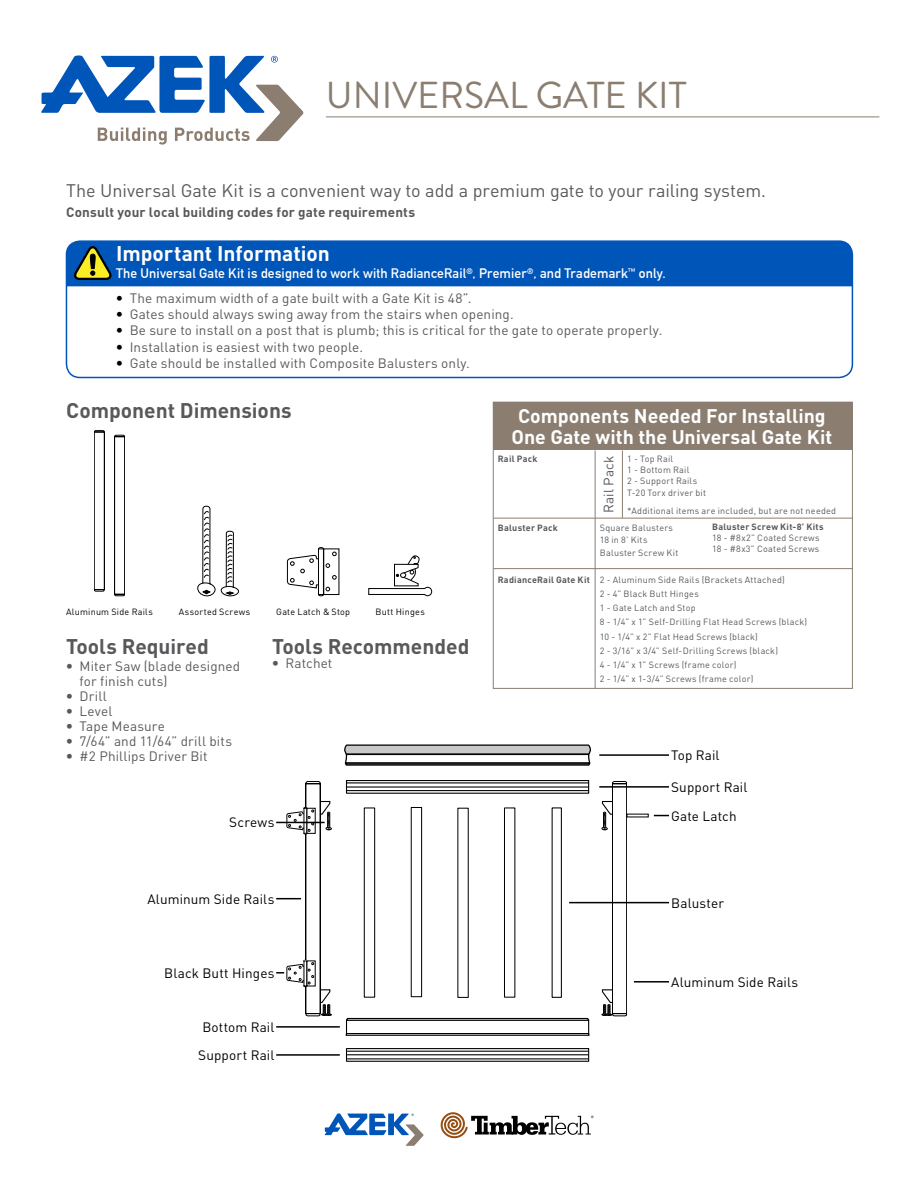
<style>
.page{position:relative;width:918px;height:1188px;background:#fff}
.page>*{position:absolute;margin:0;border:0;box-sizing:border-box;transform-origin:0 0}
.t1{font:37.5px "Brandon Grotesque";color:#8b7e70}
.t2{font:700 21px "DINOT";color:#58595b}
.t3{font:700 21px "DINOT";color:#fff}
.t4{font:700 19.5px/21px "DINOT";color:#fff;text-align:center}
.t5{font:18px "DINOT";letter-spacing:-.005em;color:#58595b}
.t6{font:13.5px/15px "DINOT";letter-spacing:.01em;color:#58595b}
.t7{font:13.5px/28px "DINOT";letter-spacing:.01em;color:#000;text-align:center}
.t8{font:700 13.5px "DIN Alternate";letter-spacing:.01em;color:#fff}
.t9{font:700 13.5px "DINOT";letter-spacing:.01em;color:#58595b}
.t10{font:9px/14.2px "DINOT";letter-spacing:.03em;color:#58595b}
.t11{font:700 9px "DINOT";letter-spacing:.025em;color:#58595b}
.t12{font:9px "DINOT";letter-spacing:.025em;color:#000}
.s1{font-family:"DIN Alternate";font-weight:700;color:#000}
.s2{font-family:"DIN Alternate";font-weight:700}
</style>
<div class="page">
<div style="left:66px;top:240px;width:787px;height:138px;border:2px solid #0055b8;border-radius:14px"></div>
<svg style="left:41px;top:55px;width:263px;height:90px"></svg>
<div style="left:115px;top:437px;width:10px;height:157px;border:1px solid #000"></div>
<svg style="left:114px;top:435px;width:11px;height:2px"></svg>
<svg style="left:114px;top:594px;width:11px;height:2px"></svg>
<div style="left:94px;top:432px;width:10px;height:158px;border:1px solid #000"></div>
<svg style="left:94px;top:430px;width:11px;height:3px"></svg>
<svg style="left:94px;top:589px;width:11px;height:3px"></svg>
<svg style="left:197px;top:506px;width:18px;height:91px"></svg>
<svg style="left:221px;top:531px;width:18px;height:66px"></svg>
<svg style="left:368px;top:555px;width:64px;height:41px"></svg>
<svg style="left:287px;top:547px;width:49px;height:49px"></svg>
<div style="left:66px;top:241px;width:786px;height:45px;background:#0055b8"></div>
<div style="left:493px;top:402px;width:359px;height:48px;background:#8b7e70"></div>
<div style="left:493px;top:402px;width:360px;height:287px;border:1px solid #8b7e70"></div>
<hr style="left:595px;top:450px;width:1px;height:239px;background:#8b7e70">
<hr style="left:622px;top:450px;width:1px;height:68px;background:#8b7e70">
<hr style="left:494px;top:518px;width:358px;height:1px;background:#8b7e70">
<hr style="left:494px;top:568px;width:359px;height:1px;background:#8b7e70">
<svg style="left:344px;top:744px;width:248px;height:22px"></svg>
<svg style="left:348px;top:783px;width:239px;height:9px"></svg>
<div style="left:346px;top:780px;width:243px;height:14px;border:1px solid #000"></div>
<hr style="left:347px;top:790px;width:241px;height:1px;background:#000">
<hr style="left:347px;top:782px;width:241px;height:1px;background:#000">
<hr style="left:347px;top:786px;width:241px;height:2px;background:#000">
<svg style="left:363px;top:807px;width:13px;height:191px"></svg>
<svg style="left:551px;top:807px;width:11px;height:191px"></svg>
<svg style="left:410px;top:807px;width:106px;height:191px"></svg>
<svg style="left:345px;top:1032px;width:245px;height:4px"></svg>
<svg style="left:346px;top:1017px;width:244px;height:5px"></svg>
<svg style="left:348px;top:1050px;width:239px;height:10px"></svg>
<div style="left:346px;top:1048px;width:243px;height:14px;border:1px solid #000"></div>
<hr style="left:347px;top:1051px;width:241px;height:1px;background:#000">
<hr style="left:347px;top:1058px;width:241px;height:1px;background:#000">
<hr style="left:347px;top:1054px;width:241px;height:1px;background:#000">
<svg style="left:601px;top:781px;width:26px;height:236px"></svg>
<svg style="left:276px;top:781px;width:56px;height:236px"></svg>
<hr style="left:276px;top:1026px;width:64px;height:2px;background:#000">
<hr style="left:599px;top:754px;width:70px;height:2px;background:#000">
<hr style="left:599px;top:786px;width:70px;height:2px;background:#000">
<hr style="left:569px;top:902px;width:100px;height:1px;background:#000">
<hr style="left:634px;top:981px;width:35px;height:2px;background:#000">
<svg style="left:654px;top:815px;width:15px;height:1px"></svg>
<hr style="left:276px;top:1054px;width:64px;height:2px;background:#000">
<svg style="left:324px;top:1113px;width:100px;height:33px"></svg>
<svg style="left:440px;top:1112px;width:154px;height:27px"></svg>
<hr style="left:326px;top:116px;width:553px;height:1px;background:#8b7e70">
<h1 class="t1" style="left:326px;top:69px;width:362px">UNIVERSAL GATE KIT</h1>
<h3 class="t5" style="left:66px;top:177px;width:702px">The Universal Gate Kit is a convenient way to add a premium gate to your railing system.</h3>
<h3 class="t9" style="left:66px;top:201px;width:351px">Consult your local building codes for gate requirements</h3>
<h2 class="t3" style="left:116px;top:237px;width:215px">Important Information</h2>
<h3 class="t8" style="left:116px;top:263px;width:551px">The Universal Gate Kit is designed to work with RadianceRail<sup>®</sup>, Premier<sup>®</sup>, and Trademark<sup>™</sup> only.</h3>
<h3 class="t6" style="left:116px;top:290px;width:357px"><span class="s1">•</span> The maximum width of a gate built with a Gate Kit is 48”.</h3>
<h3 class="t6" style="left:116px;top:306px;width:399px"><span class="s1">•</span> Gates should always swing away from the stairs when opening.</h3>
<h3 class="t6" style="left:116px;top:322px;width:548px"><span class="s1">•</span> Be sure to install on a post that is plumb; this is critical for the gate to operate properly.</h3>
<h3 class="t6" style="left:116px;top:338px;width:248px"><span class="s1">•</span> Installation is easiest with two people.</h3>
<h3 class="t6" style="left:116px;top:355px;width:355px"><span class="s1">•</span> Gate should be installed with Composite Balusters only.</h3>
<h2 class="t2" style="left:66px;top:394px;width:227px">Component Dimensions</h2>
<p class="t12" style="left:66px;top:605px;width:88px">Aluminum Side Rails</p>
<p class="t12" style="left:179px;top:605px;width:73px">Assorted Screws</p>
<p class="t12" style="left:276px;top:605px;width:76px">Gate Latch &amp; Stop</p>
<p class="t12" style="left:376px;top:605px;width:51px">Butt Hinges</p>
<h2 class="t2" style="left:66px;top:630px;width:144px">Tools Required</h2>
<h2 class="t2" style="left:272px;top:630px;width:199px">Tools Recommended</h2>
<h3 class="t6" style="left:272px;top:655px;width:62px"><span class="s2">•</span> Ratchet</h3>
<h3 class="t6" style="left:80px;top:658px;width:162px;text-indent:-14px"><span class="s2">•</span> Miter Saw (blade designed for finish cuts)</h3>
<h3 class="t6" style="left:66px;top:688px;width:42px"><span class="s2">•</span> Drill</h3>
<h3 class="t6" style="left:66px;top:703px;width:48px"><span class="s2">•</span> Level</h3>
<h3 class="t6" style="left:66px;top:718px;width:100px"><span class="s2">•</span> Tape Measure</h3>
<h3 class="t6" style="left:66px;top:733px;width:167px"><span class="s2">•</span> 7/64” and 11/64” drill bits</h3>
<h3 class="t6" style="left:66px;top:748px;width:143px"><span class="s2">•</span> #2 Phillips Driver Bit</h3>
<h3 class="t7" style="left:229px;top:807px;width:47px">Screws</h3>
<h3 class="t7" style="left:147px;top:884px;width:129px">Aluminum Side Rails</h3>
<h3 class="t7" style="left:164px;top:958px;width:112px">Black Butt Hinges</h3>
<h3 class="t7" style="left:198px;top:1012px;width:78px">Bottom Rail<br>Support Rail</h3>
<h3 class="t4" style="left:512px;top:404px;width:322px">Components Needed For Installing<br>One Gate with the Universal Gate Kit</h3>
<p class="t11" style="left:498px;top:452px;width:41px">Rail Pack</p>
<h3 class="t6" style="left:600px;top:513px;width:59px;rotate:-90deg">Rail Pack</h3>
<p class="t10" style="left:627px;top:453px;width:72px;line-height:10.8px">1 - Top Rail<br>1 - Bottom Rail<br>2 - Support Rails</p>
<p class="t10" style="left:627px;top:483px;width:211px;line-height:18px">T-20 Torx driver bit<br>*Additional items are included, but are not needed</p>
<p class="t10" style="left:600px;top:520px;width:80px;line-height:12.8px">Square Balusters<br>18 in 8’ Kits<br>Baluster Screw Kit</p>
<p class="t10" style="left:600px;top:572px;width:209px">2 - Aluminum Side Rails (Brackets Attached)<br>2 - 4” Black Butt Hinges<br>1 - Gate Latch and Stop<br>8 - 1/4” x 1” Self-Drilling Flat Head Screws (black)<br>10 - 1/4” x 2” Flat Head Screws (black)<br>2 - 3/16” x 3/4” Self-Drilling Screws (black)<br>4 - 1/4” x 1” Screws (frame color)<br>2 - 1/4” x 1-3/4” Screws (frame color)</p>
<p class="t11" style="left:712px;top:520px;width:113px">Baluster Screw Kit-8’ Kits</p>
<p class="t10" style="left:712px;top:532px;width:109px;line-height:11.2px">18 - #8x2” Coated Screws<br>18 - #8x3” Coated Screws</p>
<p class="t11" style="left:498px;top:520px;width:62px">Baluster Pack</p>
<p class="t11" style="left:498px;top:572px;width:94px">RadianceRail Gate Kit</p>
<h3 class="t7" style="left:671px;top:740px;width:50px">Top Rail</h3>
<h3 class="t7" style="left:671px;top:772px;width:78px">Support Rail</h3>
<h3 class="t7" style="left:671px;top:801px;width:67px">Gate Latch</h3>
<h3 class="t7" style="left:671px;top:888px;width:54px">Baluster</h3>
<h3 class="t7" style="left:671px;top:967px;width:129px">Aluminum Side Rails</h3>
</div>
